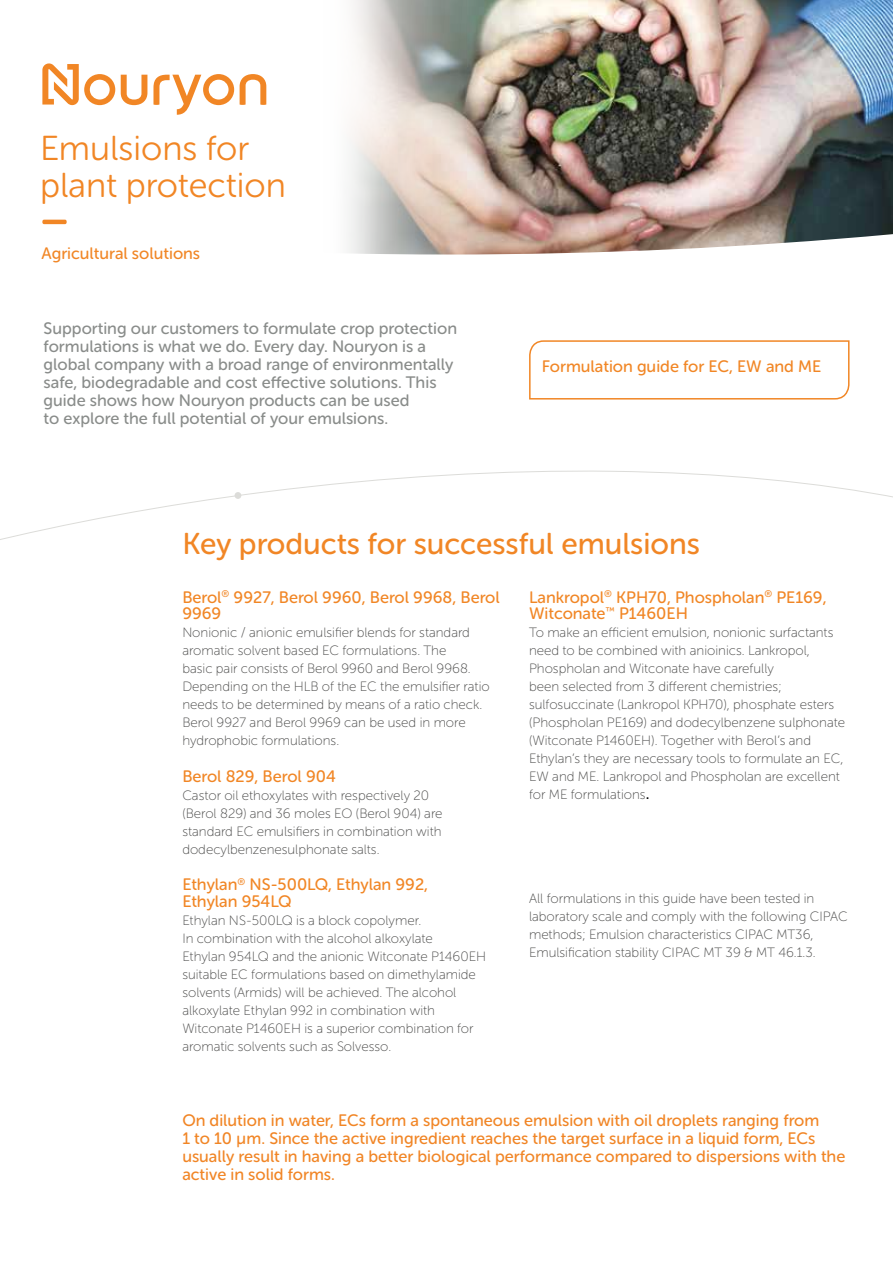
<style>
.page{position:relative;width:893px;height:1263px;background:#fff}
.page>*{position:absolute;margin:0;border:0;box-sizing:border-box;transform-origin:0 0}
.t1{font:34.5px/37.5px "Museo Sans Rounded 300";color:#f18625}
.t2{font:30px "Museo Sans Rounded 500";color:#f18625}
.t3{font:16.5px/18px "Museo Sans Rounded 500";color:#898c8a}
.t4{font:16.5px/18px "Museo Sans Rounded 500";color:#f18525}
.t5{font:16.5px/16.5px "Museo Sans Rounded 500";color:#f18625}
.t6{font:13.5px/18px "Museo Sans Rounded 100";color:#4a4a49}
.s1{font-family:"Museo Sans Rounded 500";font-size:16.5px;color:#000}
</style>
<div class="page">
<img style="left:503px;top:0;width:390px;height:254px">
<svg style="left:266px;top:0;width:237px;height:255px"></svg>
<svg style="left:0;top:470px;width:893px;height:70px"></svg>
<div style="left:234px;top:492px;width:7px;height:7px;background:#dcdcd9;border-radius:50%"></div>
<svg style="left:529px;top:340px;width:321px;height:60px"></svg>
<svg style="left:42px;top:63px;width:224px;height:52px"></svg>
<hr style="left:42px;top:220px;width:25px;height:4px;background:#f18625;border-radius:2px">
<h1 class="t1" style="left:40px;top:129px;width:247px">Emulsions for plant protection</h1>
<p class="t5" style="left:42px;top:245px;width:160px">Agricultural solutions</p>
<p class="t3" style="left:44px;top:319px;width:415px">Supporting our customers to formulate crop protection formulations is what we do. Every day. Nouryon is a global company with a broad range of environmentally safe, biodegradable and cost effective solutions. This guide shows how Nouryon products can be used<br>to explore the full potential of your emulsions.</p>
<p class="t5" style="left:542px;top:359px;width:281px">Formulation guide for EC, EW and ME</p>
<h2 class="t2" style="left:182px;top:527px;width:519px">Key products for successful emulsions</h2>
<p class="t5" style="left:182px;top:589px;width:319px">Berol<sup>®</sup> 9927, Berol 9960, Berol 9968, Berol<br>9969</p>
<p class="t6" style="left:182px;top:624px;width:309px">Nonionic / anionic emulsifier blends for standard aromatic solvent based EC formulations. The<br>basic pair consists of Berol 9960 and Berol 9968.<br>Depending on the HLB of the EC the emulsifier ratio needs to be determined by means of a ratio check.<br>Berol 9927 and Berol 9969 can be used in more hydrophobic formulations.</p>
<p class="t5" style="left:182px;top:768px;width:155px">Berol 829, Berol 904</p>
<p class="t6" style="left:182px;top:786px;width:262px">Castor oil ethoxylates with respectively 20 (Berol 829) and 36 moles EO (Berol 904) are standard EC emulsifiers in combination with dodecylbenzenesulphonate salts.</p>
<p class="t5" style="left:182px;top:876px;width:247px">Ethylan<sup>®</sup> NS-500LQ, Ethylan 992,<br>Ethylan 954LQ</p>
<p class="t6" style="left:182px;top:911px;width:305px">Ethylan NS-500LQ is a block copolymer.<br>In combination with the alcohol alkoxylate<br>Ethylan 954LQ and the anionic Witconate P1460EH suitable EC formulations based on dimethylamide solvents (Armids) will be achieved. The alcohol alkoxylate Ethylan 992 in combination with Witconate P1460EH is a superior combination for aromatic solvents such as Solvesso.</p>
<p class="t5" style="left:529px;top:589px;width:299px">Lankropol<sup>®</sup> KPH70, Phospholan<sup>®</sup> PE169,<br>Witconate<sup>™</sup> P1460EH</p>
<p class="t6" style="left:529px;top:624px;width:317px">To make an efficient emulsion, nonionic surfactants need to be combined with anioinics. Lankropol, Phospholan and Witconate have carefully<br>been selected from 3 different chemistries; sulfosuccinate (Lankropol KPH70), phosphate esters (Phospholan PE169) and dodecylbenzene sulphonate (Witconate P1460EH). Together with Berol’s and Ethylan’s they are necessary tools to formulate an EC, EW and ME. Lankropol and Phospholan are excellent for ME formulations<span class="s1">.</span></p>
<p class="t6" style="left:529px;top:890px;width:320px">All formulations in this guide have been tested in laboratory scale and comply with the following CIPAC methods; Emulsion characteristics CIPAC MT36, Emulsification stability CIPAC MT 39 &amp; MT 46.1.3.</p>
<p class="t4" style="left:182px;top:1111px;width:664px">On dilution in water, ECs form a spontaneous emulsion with oil droplets ranging from<br>1 to 10 µm. Since the active ingredient reaches the target surface in a liquid form, ECs usually result in having a better biological performance compared to dispersions with the active in solid forms.</p>
</div>
